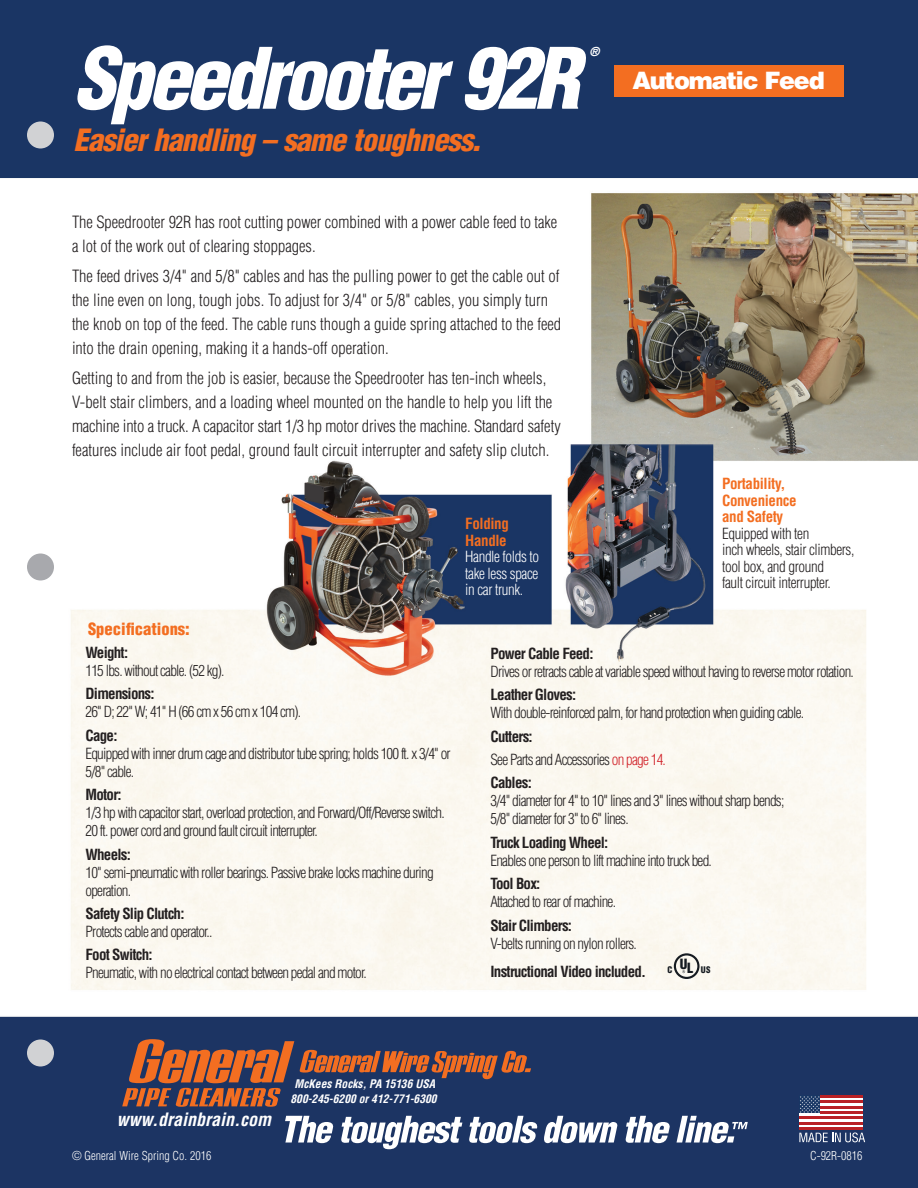
<style>
.page{position:relative;width:918px;height:1188px;background:#fff}
.page>*{position:absolute;margin:0;border:0;box-sizing:border-box;transform-origin:0 0}
.t1{font:italic 900 condensed 82.5px "Helvetica LT Std";letter-spacing:-.05em;color:#fff}
.t2{font:italic 900 condensed 30px "Helvetica";letter-spacing:-.025em;color:#f36e21}
.t3{font:900 24px "Helvetica LT Std";letter-spacing:-.05em;color:#fff}
.t4{font:italic 700 condensed 18px "Helvetica LT Std";color:#fff}
.t5{font:300 condensed 16.5px/24px "Helvetica LT Std";color:#231f20}
.t6{font:900 condensed 16.5px "Helvetica LT Std";color:#f36e21}
.t7{font:300 condensed 15px/18px "Helvetica LT Std";letter-spacing:-.05em;color:#231f20}
.t8{font:700 condensed 15px "Helvetica LT Std";letter-spacing:-.05em;color:#231f20}
.t9{font:300 condensed 15px "Helvetica LT Std";letter-spacing:-.025em;color:#231f20}
.t10{font:700 condensed 15px "Helvetica LT Std";letter-spacing:-.025em;color:#f36e21}
.t11{font:300 condensed 15px "Helvetica LT Std";letter-spacing:-.025em;color:#fff}
.t12{font:300 condensed 12px "Helvetica LT Std";color:#fff}
.t13{font:italic 900 condensed 12px "Helvetica LT Std";color:#fff}
.t14{font:italic 700 condensed 11.55px/14.7px "Helvetica";color:#fff;text-align:center}
.t15{font:900 condensed 8.85px "Helvetica LT Std";color:#161b21}
.s1{color:#d1232a}
.s2{font-size:13.8px}
</style>
<div class="page">
<img style="left:0;top:0;width:918px;height:1188px">
<svg style="left:122px;top:1039px;width:409px;height:68px;background:#61464d"></svg>
<div style="left:27px;top:122px;width:27px;height:26px;background:#d1d2d4;border-radius:50%"></div>
<div style="left:27px;top:554px;width:27px;height:26px;background:#a8a9ad;border-radius:50%"></div>
<div style="left:27px;top:1040px;width:27px;height:26px;background:#d1d2d4;border-radius:50%"></div>
<svg style="left:285px;top:1116px;width:49px;height:27px"></svg>
<svg style="left:341px;top:1116px;width:121px;height:33px"></svg>
<svg style="left:469px;top:1116px;width:69px;height:27px"></svg>
<svg style="left:544px;top:1116px;width:74px;height:27px"></svg>
<svg style="left:625px;top:1116px;width:45px;height:27px"></svg>
<svg style="left:677px;top:1116px;width:71px;height:27px"></svg>
<svg style="left:799px;top:1095px;width:22px;height:19px"></svg>
<div style="left:821px;top:1095px;width:42px;height:19px;background:#fff"></div>
<div style="left:799px;top:1114px;width:64px;height:16px;background:#fff"></div>
<hr style="left:799px;top:1127px;width:64px;height:3px;background:#b92024">
<hr style="left:799px;top:1122px;width:64px;height:3px;background:#b92024">
<hr style="left:799px;top:1117px;width:64px;height:2px;background:#b92024">
<hr style="left:821px;top:1111px;width:42px;height:3px;background:#b92024">
<hr style="left:820px;top:1106px;width:43px;height:3px;background:#b92024">
<hr style="left:820px;top:1100px;width:43px;height:3px;background:#b92024">
<hr style="left:821px;top:1095px;width:42px;height:3px;background:#b92024">
<svg style="left:800px;top:1096px;width:20px;height:17px"></svg>
<svg style="left:799px;top:1133px;width:66px;height:9px"></svg>
<div style="left:614px;top:66px;width:229px;height:31px;background:#f36e21"></div>
<svg style="left:674px;top:953px;width:26px;height:26px"></svg>
<p class="t1" style="left:74px;top:26px;width:507px">Speedrooter 92R</p>
<p class="t13" style="left:590px;top:44px;width:11px">®</p>
<p class="t2" style="left:74px;top:121px;width:408px">Easier handling – same toughness.</p>
<p class="t5" style="left:72px;top:210px;width:487px">The Speedrooter 92R has root cutting power combined with a power cable feed to take a lot of the work out of clearing stoppages.</p>
<p class="t5" style="left:72px;top:264px;width:491px">The feed drives 3/4" and 5/8" cables and has the pulling power to get the cable out of the line even on long, tough jobs. To adjust for 3/4" or 5/8" cables, you simply turn the knob on top of the feed. The cable runs though a guide spring attached to the feed into the drain opening, making it a hands-off operation.</p>
<p class="t5" style="left:72px;top:366px;width:490px">Getting to and from the job is easier, because the Speedrooter has ten-inch wheels, V-belt stair climbers, and a loading wheel mounted on the handle to help you lift the machine into a truck. A capacitor start 1/3 hp motor drives the machine. Standard safety features include air foot pedal, ground fault circuit interrupter and safety slip clutch.</p>
<p class="t10" style="left:465px;top:514px;width:45px">Folding</p>
<p class="t10" style="left:465px;top:531px;width:43px">Handle</p>
<p class="t11" style="left:465px;top:547px;width:75px">Handle folds to</p>
<p class="t11" style="left:465px;top:564px;width:75px">take less space</p>
<p class="t11" style="left:465px;top:580px;width:59px">in car trunk.</p>
<p class="t3" style="left:632px;top:65px;width:194px">Automatic Feed</p>
<p class="t10" style="left:722px;top:474px;width:65px">Portability,</p>
<p class="t10" style="left:722px;top:491px;width:76px">Convenience</p>
<p class="t10" style="left:722px;top:507px;width:63px">and Safety</p>
<p class="t9" style="left:722px;top:524px;width:89px">Equipped with ten</p>
<p class="t9" style="left:722px;top:540px;width:134px">inch wheels, stair climbers,</p>
<p class="t9" style="left:722px;top:557px;width:103px">tool box, and ground</p>
<p class="t9" style="left:722px;top:573px;width:110px">fault circuit interrupter.</p>
<p class="t6" style="left:88px;top:618px;width:103px">Specifications:</p>
<p class="t8" style="left:86px;top:643px;width:44px">Weight:</p>
<p class="t7" style="left:86px;top:662px;width:141px">115 lbs. without cable. (52 kg).</p>
<p class="t8" style="left:86px;top:685px;width:71px">Dimensions:</p>
<p class="t7" style="left:86px;top:703px;width:217px">26" D; 22" W; 41" H (66 cm x 56 cm x 104 cm).</p>
<p class="t8" style="left:86px;top:726px;width:34px">Cage:</p>
<p class="t7" style="left:86px;top:744px;width:367px">Equipped with inner drum cage and distributor tube spring; holds 100 ft. x 3/4" or<br>5/8" cable.</p>
<p class="t8" style="left:86px;top:785px;width:38px">Motor:</p>
<p class="t7" style="left:86px;top:804px;width:361px">1/3 hp with capacitor start, overload protection, and Forward/Off/Reverse switch.<br>20 ft. power cord and ground fault circuit interrupter.</p>
<p class="t8" style="left:86px;top:845px;width:47px">Wheels:</p>
<p class="t7" style="left:86px;top:863px;width:350px">10" semi-pneumatic with roller bearings. Passive brake locks machine during operation.</p>
<p class="t8" style="left:86px;top:904px;width:101px">Safety Slip Clutch:</p>
<p class="t7" style="left:86px;top:923px;width:129px">Protects cable and operator..</p>
<p class="t8" style="left:86px;top:946px;width:69px">Foot Switch:</p>
<p class="t7" style="left:86px;top:964px;width:283px">Pneumatic, with no electrical contact between pedal and motor.</p>
<p class="t4" style="left:117px;top:1108px;width:156px">www.drainbrain.com</p>
<p class="t12" style="left:72px;top:1148px;width:141px">© General Wire Spring Co. 2016</p>
<p class="t14" style="left:290px;top:1076px;width:148px">McKees Rocks, PA 15136 USA<br>800-245-6200 or 412-771-6300</p>
<p class="t8" style="left:490px;top:644px;width:105px">Power Cable Feed:</p>
<p class="t7" style="left:490px;top:662px;width:365px">Drives or retracts cable at variable speed without having to reverse motor rotation.</p>
<p class="t8" style="left:490px;top:685px;width:87px">Leather Gloves:</p>
<p class="t7" style="left:490px;top:704px;width:315px">With double-reinforced palm, for hand protection when guiding cable.</p>
<p class="t8" style="left:490px;top:727px;width:44px">Cutters:</p>
<p class="t7" style="left:490px;top:750px;width:177px">See Parts and Accessories <span class="s1">on page 14.</span></p>
<p class="t8" style="left:490px;top:774px;width:43px">Cables:</p>
<p class="t7" style="left:490px;top:792px;width:295px">3/4" diameter for 4" to 10" lines and 3" lines without sharp bends;</p>
<p class="t7" style="left:490px;top:810px;width:140px">5/8" diameter for 3" to 6" lines.</p>
<p class="t8" style="left:490px;top:833px;width:119px">Truck Loading Wheel:</p>
<p class="t7" style="left:490px;top:851px;width:223px">Enables one person to lift machine into truck bed.</p>
<p class="t8" style="left:490px;top:874px;width:51px">Tool Box:</p>
<p class="t7" style="left:490px;top:893px;width:127px">Attached to rear of machine.</p>
<p class="t8" style="left:490px;top:916px;width:83px">Stair Climbers:</p>
<p class="t7" style="left:490px;top:934px;width:148px">V-belts running on nylon rollers.</p>
<p class="t8" style="left:490px;top:962px;width:157px">Instructional Video included.</p>
<p class="t15" style="left:667px;top:964px;width:45px">C <sup>U</sup><span class="s2">L</span> US</p>
<p class="t12" style="left:810px;top:1148px;width:54px">C-92R-0816</p>
</div>
